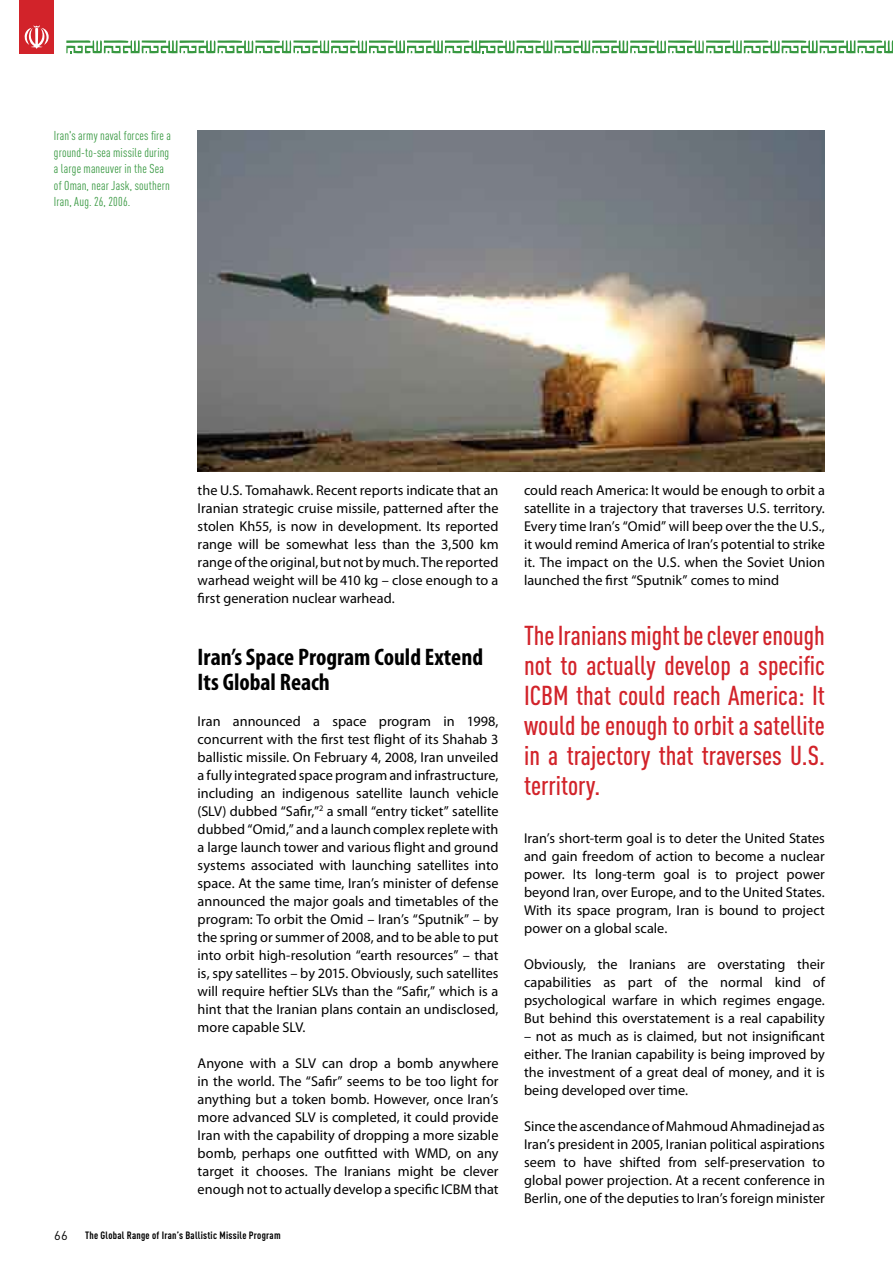
<style>
.page{position:relative;width:893px;height:1263px;background:#fff}
.page>*{position:absolute;margin:0;border:0;box-sizing:border-box;transform-origin:0 0}
.t1{font:500 27px/30px "DIN Cond";color:#d2232a;text-align:justify}
.t2{font:700 condensed 24px/25.5px "Myriad Pro";color:#000}
.t3{font:14.25px/18px "Myriad Pro";color:#000;text-align:justify}
.t4{font:12.75px/16.5px "DIN Cond";letter-spacing:.015em;color:#379840}
.t5{font:12.75px "DIN";color:#000}
.t6{font:700 10.5px "DIN Cond";letter-spacing:.025em;color:#000}
</style>
<div class="page">
<img style="left:198px;top:130px;width:626px;height:342px">
<div style="left:19px;top:0;width:35px;height:53px;background:#d2232a"></div>
<svg style="left:24px;top:25px;width:25px;height:24px"></svg>
<svg style="left:66px;top:40px;width:827px;height:14px"></svg>
<p class="t4" style="left:54px;top:128px;width:119px">Iran's army naval forces fire a ground-to-sea missile during a large maneuver in the Sea of Oman, near Jask, southern<br>Iran, Aug. 26, 2006.</p>
<p class="t5" style="left:54px;top:1227px;width:15px">66</p>
<p class="t3" style="left:198px;top:481px;width:302px">the U.S. Tomahawk. Recent reports indicate that an Iranian strategic cruise missile, patterned after the stolen Kh55, is now in development. Its reported range will be somewhat less than the 3,500 km range of the original, but not by much. The reported warhead weight will be 410 kg – close enough to a first generation nuclear warhead.</p>
<h2 class="t2" style="left:198px;top:643px;width:287px">Iran’s Space Program Could Extend<br>Its Global Reach</h2>
<p class="t3" style="left:198px;top:712px;width:302px">Iran announced a space program in 1998, concurrent with the first test flight of its Shahab 3 ballistic missile. On February 4, 2008, Iran unveiled a fully integrated space program and infrastructure, including an indigenous satellite launch vehicle (SLV) dubbed “Safir,”<sup>2</sup> a small “entry ticket” satellite dubbed “Omid,” and a launch complex replete with a large launch tower and various flight and ground systems associated with launching satellites into space. At the same time, Iran’s minister of defense announced the major goals and timetables of the program: To orbit the Omid – Iran’s “Sputnik” – by the spring or summer of 2008, and to be able to put into orbit high-resolution “earth resources” – that is, spy satellites – by 2015. Obviously, such satellites will require heftier SLVs than the “Safir,” which is a hint that the Iranian plans contain an undisclosed, more capable SLV.</p>
<p class="t3" style="left:198px;top:1054px;width:302px">Anyone with a SLV can drop a bomb anywhere in the world. The “Safir” seems to be too light for anything but a token bomb. However, once Iran’s more advanced SLV is completed, it could provide Iran with the capability of dropping a more sizable bomb, perhaps one outfitted with WMD, on any target it chooses. The Iranians might be clever enough not to actually develop a specific ICBM that</p>
<p class="t6" style="left:85px;top:1229px;width:197px">The Global Range of Iran’s Ballistic Missile Program</p>
<p class="t3" style="left:524px;top:481px;width:302px">could reach America: It would be enough to orbit a satellite in a trajectory that traverses U.S. territory.<br>Every time Iran’s “Omid” will beep over the the U.S., it would remind America of Iran’s potential to strike it. The impact on the U.S. when the Soviet Union launched the first “Sputnik” comes to mind</p>
<h1 class="t1" style="left:524px;top:620px;width:302px">The Iranians might be clever enough not to actually develop a specific ICBM that could reach America: It would be enough to orbit a satellite in a trajectory that traverses U.S. territory.</h1>
<p class="t3" style="left:524px;top:829px;width:302px">Iran’s short-term goal is to deter the United States and gain freedom of action to become a nuclear power. Its long-term goal is to project power beyond Iran, over Europe, and to the United States.<br>With its space program, Iran is bound to project power on a global scale.</p>
<p class="t3" style="left:524px;top:955px;width:302px">Obviously, the Iranians are overstating their capabilities as part of the normal kind of psychological warfare in which regimes engage.<br>But behind this overstatement is a real capability</p>
<p class="t3" style="left:524px;top:1027px;width:302px">– not as much as is claimed, but not insignificant either. The Iranian capability is being improved by the investment of a great deal of money, and it is being developed over time.</p>
<p class="t3" style="left:524px;top:1117px;width:302px">Since the ascendance of Mahmoud Ahmadinejad as Iran’s president in 2005, Iranian political aspirations seem to have shifted from self-preservation to global power projection. At a recent conference in Berlin, one of the deputies to Iran’s foreign minister</p>
</div>
